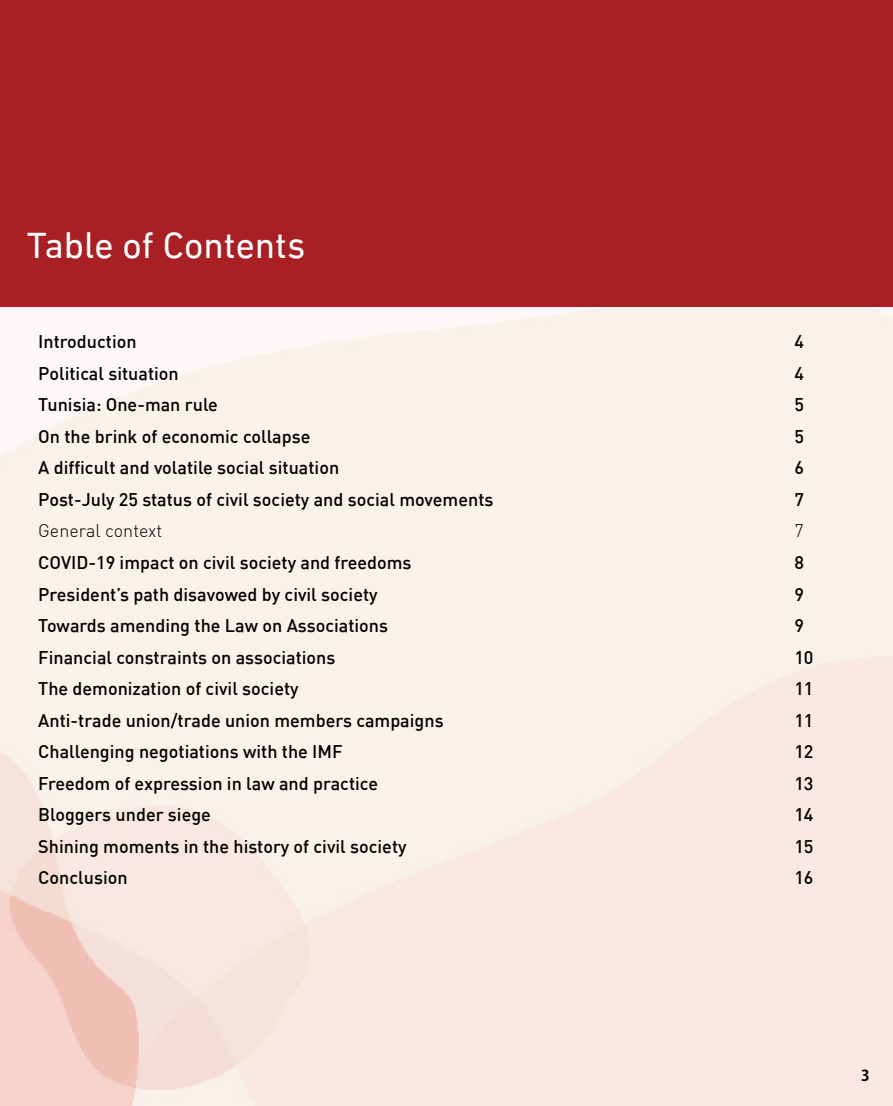
<style>
.page{position:relative;width:893px;height:1106px;background:#fff}
.page>*{position:absolute;margin:0;border:0;box-sizing:border-box;transform-origin:0 0}
.t1{font:37.5px "DIN Next LTW23";color:#fff}
.t2{font:500 18px "DIN";color:#000}
.t3{font:300 18px "DIN";color:#000}
.t4{font:700 15px "Adobe Gothic Std";color:#000}
</style>
<div class="page">
<img style="left:0;top:306px;width:893px;height:800px">
<div style="left:0;top:0;width:893px;height:306px;background:#a81f24"></div>
<h1 class="t1" style="left:27px;top:223px;width:280px">Table of Contents</h1>
<p class="t2" style="left:38px;top:330px;width:100px">Introduction</p>
<p class="t2" style="left:794px;top:330px;width:11px">4</p>
<p class="t2" style="left:38px;top:362px;width:142px">Political situation</p>
<p class="t2" style="left:794px;top:362px;width:11px">4</p>
<p class="t2" style="left:38px;top:393px;width:181px">Tunisia: One-man rule</p>
<p class="t2" style="left:794px;top:393px;width:11px">5</p>
<p class="t2" style="left:38px;top:425px;width:274px">On the brink of economic collapse</p>
<p class="t2" style="left:794px;top:425px;width:11px">5</p>
<p class="t2" style="left:38px;top:456px;width:302px">A difficult and volatile social situation</p>
<p class="t2" style="left:794px;top:456px;width:11px">6</p>
<p class="t2" style="left:38px;top:488px;width:457px">Post-July 25 status of civil society and social movements</p>
<p class="t2" style="left:794px;top:488px;width:11px">7</p>
<p class="t3" style="left:38px;top:520px;width:125px">General context</p>
<p class="t3" style="left:794px;top:520px;width:11px">7</p>
<p class="t2" style="left:38px;top:551px;width:375px">COVID-19 impact on civil society and freedoms</p>
<p class="t2" style="left:794px;top:551px;width:11px">8</p>
<p class="t2" style="left:38px;top:582px;width:341px">President s’ path disavowed by civil society</p>
<p class="t2" style="left:794px;top:582px;width:11px">9</p>
<p class="t2" style="left:38px;top:614px;width:351px">Towards amending the Law on Associations</p>
<p class="t2" style="left:794px;top:614px;width:11px">9</p>
<p class="t2" style="left:38px;top:645px;width:299px">Financial constraints on associations</p>
<p class="t2" style="left:794px;top:645px;width:21px">10</p>
<p class="t2" style="left:38px;top:677px;width:262px">The demonization of civil society</p>
<p class="t2" style="left:794px;top:677px;width:21px">11</p>
<p class="t2" style="left:38px;top:708px;width:407px">Anti-trade union/trade union members campaigns</p>
<p class="t2" style="left:794px;top:708px;width:21px">11</p>
<p class="t2" style="left:38px;top:740px;width:306px">Challenging negotiations with the IMF</p>
<p class="t2" style="left:794px;top:740px;width:21px">12</p>
<p class="t2" style="left:38px;top:771px;width:341px">Freedom of expression in law and practice</p>
<p class="t2" style="left:794px;top:771px;width:21px">13</p>
<p class="t2" style="left:38px;top:803px;width:174px">Bloggers under siege</p>
<p class="t2" style="left:794px;top:803px;width:21px">14</p>
<p class="t2" style="left:38px;top:834px;width:370px">Shining moments in the history of civil society</p>
<p class="t2" style="left:794px;top:834px;width:21px">15</p>
<p class="t2" style="left:38px;top:866px;width:91px">Conclusion</p>
<p class="t2" style="left:794px;top:866px;width:21px">16</p>
<p class="t4" style="left:861px;top:1066px;width:10px">3</p>
</div>
